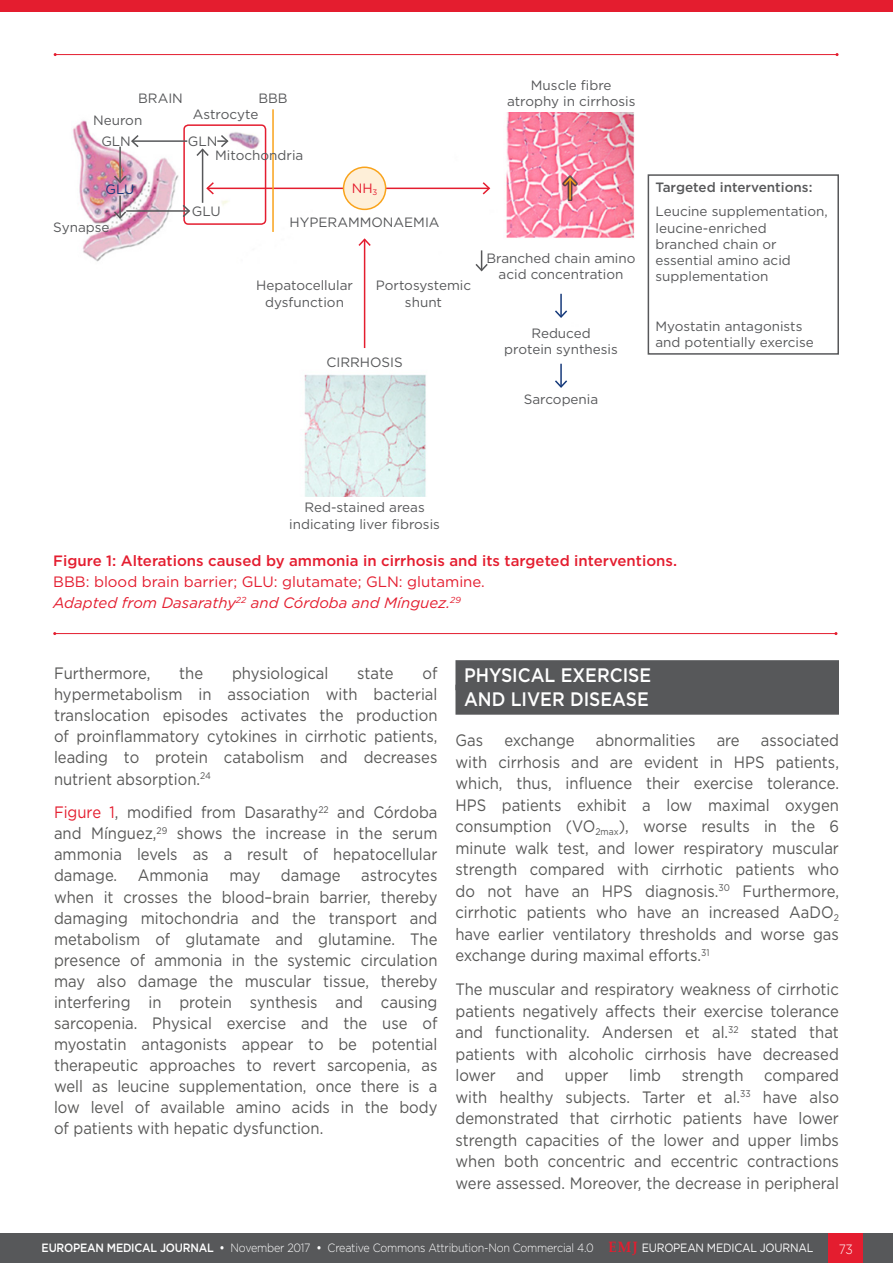
<style>
.page{position:relative;width:893px;height:1263px;background:#fff}
.page>*{position:absolute;margin:0;border:0;box-sizing:border-box;transform-origin:0 0}
._8__Heading_1{font:500 19.5px "Gotham";color:#fff;scale:.9 1}
._11__Main_text{font:16.5px/21px "Gotham";color:#575756;text-align:justify;scale:.9 1}
._12_b_Figure___Table{font:500 15px "Gotham";color:#e41d2f}
._12_b_Figure___Table-2{font:15px "Gotham";color:#e41d2f}
._12_b_Figure___Table-3{font:italic 15px "Gotham";color:#e41d2f}
._13__Figure_Table_Fo{font:13.5px/16.2px "Gotham";color:#57585a;text-align:center}
._13__Figure_Table_Fo-2{font:500 13.5px "Gotham";color:#57585a}
._13__Figure_Table_Fo-3{font:13.5px "Gotham";color:#163a7b}
._13__Figure_Table_Fo-4{font:13.5px "Gotham";color:#e41d2f}
.t1{font:300 13.5px "Gotham";color:#fff;scale:.9 1}
.t2{font:300 12px "Gotham";letter-spacing:-.02em;color:#fff;scale:.9 1}
.s1{color:#e41d2f}
.s2{font-weight:500}
.s3{font-family:"Palatino Linotype";font-weight:700;font-size:15px;color:#e41d2f}
.s4{font-weight:400}
</style>
<div class="page">
<div style="left:0;top:1233px;width:893px;height:30px;background:#57585a"></div>
<div style="left:829px;top:1233px;width:34px;height:30px;background:#e41d2f"></div>
<div style="left:455px;top:660px;width:384px;height:30px;background:#57585a"></div>
<div style="left:455px;top:685px;width:384px;height:30px;background:#57585a"></div>
<img style="left:73px;top:112px;width:561px;height:384px">
<div style="left:183px;top:124px;width:83px;height:101px;border:2px solid #e41d2f;border-radius:4px"></div>
<div style="left:648px;top:174px;width:191px;height:181px;border:2px solid #57585a"></div>
<hr style="left:55px;top:54px;width:782px;height:1px;background:#e41d2f">
<hr style="left:55px;top:633px;width:781px;height:1px;background:#e41d2f">
<hr style="left:132px;top:140px;width:55px;height:2px;background:#57585a">
<svg style="left:130px;top:133px;width:10px;height:16px"></svg>
<hr style="left:126px;top:210px;width:63px;height:2px;background:#57585a">
<svg style="left:181px;top:203px;width:10px;height:16px"></svg>
<svg style="left:217px;top:133px;width:13px;height:16px"></svg>
<hr style="left:202px;top:149px;width:1px;height:54px;background:#57585a">
<svg style="left:195px;top:147px;width:15px;height:11px"></svg>
<hr style="left:119px;top:147px;width:2px;height:35px;background:#57585a">
<svg style="left:112px;top:174px;width:16px;height:10px"></svg>
<svg style="left:474px;top:250px;width:15px;height:23px"></svg>
<hr style="left:560px;top:294px;width:2px;height:23px;background:#163a7b">
<svg style="left:553px;top:309px;width:16px;height:10px"></svg>
<hr style="left:560px;top:364px;width:2px;height:23px;background:#163a7b">
<svg style="left:553px;top:379px;width:16px;height:10px"></svg>
<hr style="left:119px;top:196px;width:2px;height:22px;background:#57585a">
<svg style="left:112px;top:210px;width:16px;height:10px"></svg>
<hr style="left:207px;top:188px;width:282px;height:1px;background:#e41d2f">
<svg style="left:205px;top:181px;width:10px;height:15px"></svg>
<svg style="left:481px;top:181px;width:10px;height:15px"></svg>
<hr style="left:364px;top:239px;width:1px;height:109px;background:#e41d2f">
<svg style="left:357px;top:237px;width:15px;height:11px"></svg>
<div style="left:562px;top:176px;width:16px;height:25px;background:#231f20;opacity:.7"></div>
<hr style="left:569px;top:178px;width:2px;height:22px;background:#f9a31b">
<svg style="left:562px;top:176px;width:16px;height:10px"></svg>
<hr style="left:272px;top:109px;width:2px;height:123px;background:#f9a31b">
<div style="left:344px;top:167px;width:42px;height:42px;background:#feefd8;border-radius:50%"></div>
<div style="left:343px;top:167px;width:43px;height:43px;border:2px solid #f9a31b;border-radius:50%"></div>
<div style="left:0;top:0;width:893px;height:12px;background:#e41d2f"></div>
<p class="_13__Figure_Table_Fo" style="left:138px;top:90px;width:46px">BRAIN</p>
<p class="_13__Figure_Table_Fo" style="left:258px;top:90px;width:31px">BBB</p>
<p class="_13__Figure_Table_Fo" style="left:93px;top:112px;width:51px">Neuron</p>
<p class="_13__Figure_Table_Fo" style="left:101px;top:132px;width:31px">GLN</p>
<p class="_13__Figure_Table_Fo-3" style="left:106px;top:181px;width:30px">GLU</p>
<p class="_13__Figure_Table_Fo" style="left:53px;top:218px;width:58px">Synapse</p>
<p class="_13__Figure_Table_Fo" style="left:193px;top:106px;width:67px">Astrocyte</p>
<p class="_13__Figure_Table_Fo" style="left:188px;top:132px;width:31px">GLN</p>
<p class="_13__Figure_Table_Fo" style="left:215px;top:147px;width:90px">Mitochondria</p>
<p class="_13__Figure_Table_Fo-4" style="left:352px;top:180px;width:27px">NH<sub>3</sub></p>
<p class="_13__Figure_Table_Fo" style="left:192px;top:203px;width:30px">GLU</p>
<p class="_13__Figure_Table_Fo" style="left:290px;top:214px;width:152px">HYPERAMMONAEMIA</p>
<p class="_13__Figure_Table_Fo" style="left:256px;top:277px;width:98px">Hepatocellular dysfunction</p>
<p class="_13__Figure_Table_Fo" style="left:376px;top:277px;width:97px">Portosystemic shunt</p>
<p class="_13__Figure_Table_Fo" style="left:326px;top:353px;width:78px">CIRRHOSIS</p>
<p class="_13__Figure_Table_Fo" style="left:507px;top:76px;width:130px">Muscle fibre atrophy in cirrhosis</p>
<p class="_13__Figure_Table_Fo" style="left:487px;top:249px;width:150px">Branched chain amino acid concentration</p>
<p class="_13__Figure_Table_Fo" style="left:504px;top:324px;width:115px">Reduced<br>protein synthesis</p>
<p class="_13__Figure_Table_Fo" style="left:524px;top:391px;width:76px">Sarcopenia</p>
<p class="_13__Figure_Table_Fo-2" style="left:655px;top:178px;width:158px">Targeted interventions:</p>
<p class="_13__Figure_Table_Fo" style="left:655px;top:203px;width:174px;text-align:left">Leucine supplementation, leucine-enriched branched chain or essential amino acid supplementation</p>
<p class="_13__Figure_Table_Fo" style="left:655px;top:317px;width:160px;text-align:left">Myostatin antagonists and potentially exercise</p>
<p class="_13__Figure_Table_Fo" style="left:289px;top:499px;width:152px">Red-stained areas indicating liver fibrosis</p>
<p class="_12_b_Figure___Table" style="left:53px;top:551px;width:625px">Figure 1: Alterations caused by ammonia in cirrhosis and its targeted interventions.</p>
<p class="_12_b_Figure___Table-2" style="left:53px;top:572px;width:433px">BBB: blood brain barrier; GLU: glutamate; GLN: glutamine.</p>
<p class="_12_b_Figure___Table-3" style="left:53px;top:593px;width:409px">Adapted from Dasarathy<sup>22</sup> and Córdoba and Mínguez.<sup>29</sup></p>
<p class="_11__Main_text" style="left:54px;top:663px;width:428px;text-indent:368px">of hypermetabolism in association with bacterial translocation episodes activates the production of proinflammatory cytokines in cirrhotic patients, leading to protein catabolism and decreases nutrient absorption.<sup>24</sup></p>
<p class="_11__Main_text" style="left:54px;top:802px;width:428px"><span class="s1">Figure 1</span>, modified from Dasarathy<sup>22</sup> and Córdoba and Mínguez,<sup>29</sup> shows the increase in the serum ammonia levels as a result of hepatocellular damage. Ammonia may damage astrocytes when it crosses the blood–brain barrier, thereby damaging mitochondria and the transport and metabolism of glutamate and glutamine. The presence of ammonia in the systemic circulation may also damage the muscular tissue, thereby interfering in protein synthesis and causing sarcopenia. Physical exercise and the use of myostatin antagonists appear to be potential therapeutic approaches to revert sarcopenia, as well as leucine supplementation, once there is a low level of available amino acids in the body of patients with hepatic dysfunction.</p>
<p class="_11__Main_text" style="left:54px;top:663px;width:109px">Furthermore,</p>
<p class="_11__Main_text" style="left:179px;top:663px;width:28px">the</p>
<p class="_11__Main_text" style="left:232px;top:663px;width:109px">physiological</p>
<p class="_11__Main_text" style="left:357px;top:663px;width:42px">state</p>
<p class="_8__Heading_1" style="left:464px;top:662px;width:210px">PHYSICAL EXERCISE</p>
<p class="_8__Heading_1" style="left:464px;top:686px;width:207px">AND LIVER DISEASE</p>
<p class="_11__Main_text" style="left:455px;top:729px;width:32px">Gas</p>
<p class="_11__Main_text" style="left:504px;top:729px;width:80px">exchange</p>
<p class="_11__Main_text" style="left:596px;top:729px;width:112px">abnormalities</p>
<p class="_11__Main_text" style="left:717px;top:729px;width:27px">are</p>
<p class="_11__Main_text" style="left:455px;top:729px;width:428px;line-height:21.5px;text-indent:305px">associated with cirrhosis and are evident in HPS patients, which, thus, influence their exercise tolerance.<br>HPS patients exhibit a low maximal oxygen consumption (VO<sub>2max</sub>), worse results in the 6 minute walk test, and lower respiratory muscular strength compared with cirrhotic patients who do not have an HPS diagnosis.<sup>30</sup> Furthermore, cirrhotic patients who have an increased AaDO<sub>2 </sub>have earlier ventilatory thresholds and worse gas exchange during maximal efforts.<sup>31</sup></p>
<p class="_11__Main_text" style="left:455px;top:978px;width:428px;line-height:21.5px">The muscular and respiratory weakness of cirrhotic patients negatively affects their exercise tolerance and functionality. Andersen et al.<sup>32</sup> stated that patients with alcoholic cirrhosis have decreased lower</p>
<p class="_11__Main_text" style="left:455px;top:1064px;width:428px;line-height:21.5px;text-indent:309px">compared with healthy subjects. Tarter et al.<sup>33</sup> have also demonstrated that cirrhotic patients have lower strength capacities of the lower and upper limbs when both concentric and eccentric contractions were assessed. Moreover, the decrease in peripheral</p>
<p class="_11__Main_text" style="left:517px;top:1065px;width:32px">and</p>
<p class="_11__Main_text" style="left:565px;top:1065px;width:50px">upper</p>
<p class="_11__Main_text" style="left:629px;top:1065px;width:37px">limb</p>
<p class="_11__Main_text" style="left:682px;top:1065px;width:70px">strength</p>
<p class="t2" style="left:42px;top:1240px;width:859px"><span class="s2">EUROPEAN MEDICAL JOURNAL •</span> November 2017 <span class="s2">•</span> Creative Commons Attribution-Non Commercial 4.0 <span class="s3">EMJ</span> <span class="s4">EUROPEAN MEDICAL JOURNAL</span></p>
<p class="t1" style="left:839px;top:1240px;width:17px">73</p>
</div>
